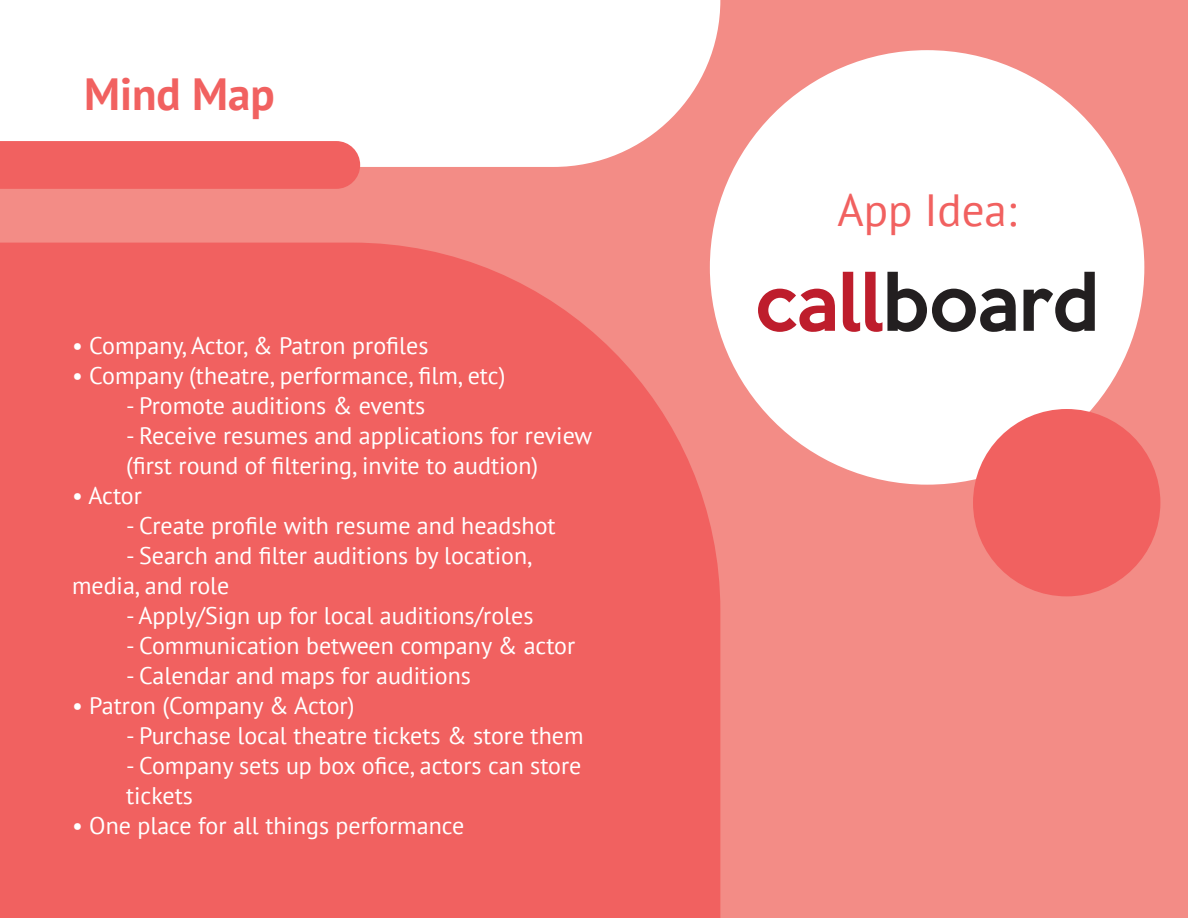
<style>
.page{position:relative;width:1188px;height:918px;background:#f38c86}
.page>*{position:absolute;margin:0;border:0;box-sizing:border-box;transform-origin:0 0}
.t1{font:500 71.1px "Keep Calm";color:#231f20}
.t2{font:45px "PT Sans";color:#f16160}
.t3{font:700 45px "PT Sans";color:#f16160}
.t4{font:24px/30px "PT Sans";color:#fff}
.s1{color:#be1d2c}
</style>
<div class="page">
<div style="left:0;top:0;width:720px;height:167px;background:#fff"></div>
<div style="left:710px;top:50px;width:434px;height:435px;background:#fff;border-radius:50%"></div>
<div style="left:973px;top:409px;width:187px;height:187px;background:#f16160;border-radius:50%"></div>
<div style="left:0;top:243px;width:720px;height:675px;background:#f16160"></div>
<div style="left:0;top:141px;width:360px;height:48px;background:#f16160"></div>
<h2 class="t3" style="left:84px;top:64px;width:192px">Mind Map</h2>
<p class="t4" style="left:72px;top:330px;width:358px">• Company, Actor, &amp; Patron profiles</p>
<p class="t4" style="left:72px;top:360px;width:435px">• Company (theatre, performance, film, etc)</p>
<p class="t4" style="left:126px;top:390px;width:301px">- Promote auditions &amp; events</p>
<p class="t4" style="left:126px;top:420px;width:468px">- Receive resumes and applications for review (first round of filtering, invite to audtion)</p>
<p class="t4" style="left:72px;top:480px;width:71px">• Actor</p>
<p class="t4" style="left:126px;top:510px;width:431px">- Create profile with resume and headshot</p>
<p class="t4" style="left:72px;top:540px;width:462px;text-indent:54px">- Search and filter auditions by location, media, and role</p>
<p class="t4" style="left:126px;top:600px;width:409px">- Apply/Sign up for local auditions/roles</p>
<p class="t4" style="left:126px;top:630px;width:451px">- Communication between company &amp; actor</p>
<p class="t4" style="left:126px;top:660px;width:346px">- Calendar and maps for auditions</p>
<p class="t4" style="left:72px;top:690px;width:284px">• Patron (Company &amp; Actor)</p>
<p class="t4" style="left:126px;top:720px;width:459px">- Purchase local theatre tickets &amp; store them</p>
<p class="t4" style="left:126px;top:750px;width:457px">- Company sets up box ofice, actors can store tickets</p>
<p class="t4" style="left:72px;top:810px;width:394px">• One place for all things performance</p>
<h2 class="t2" style="left:837px;top:181px;width:181px">App Idea:</h2>
<h1 class="t1" style="left:755px;top:241px;width:345px"><span class="s1">call</span>board</h1>
</div>
